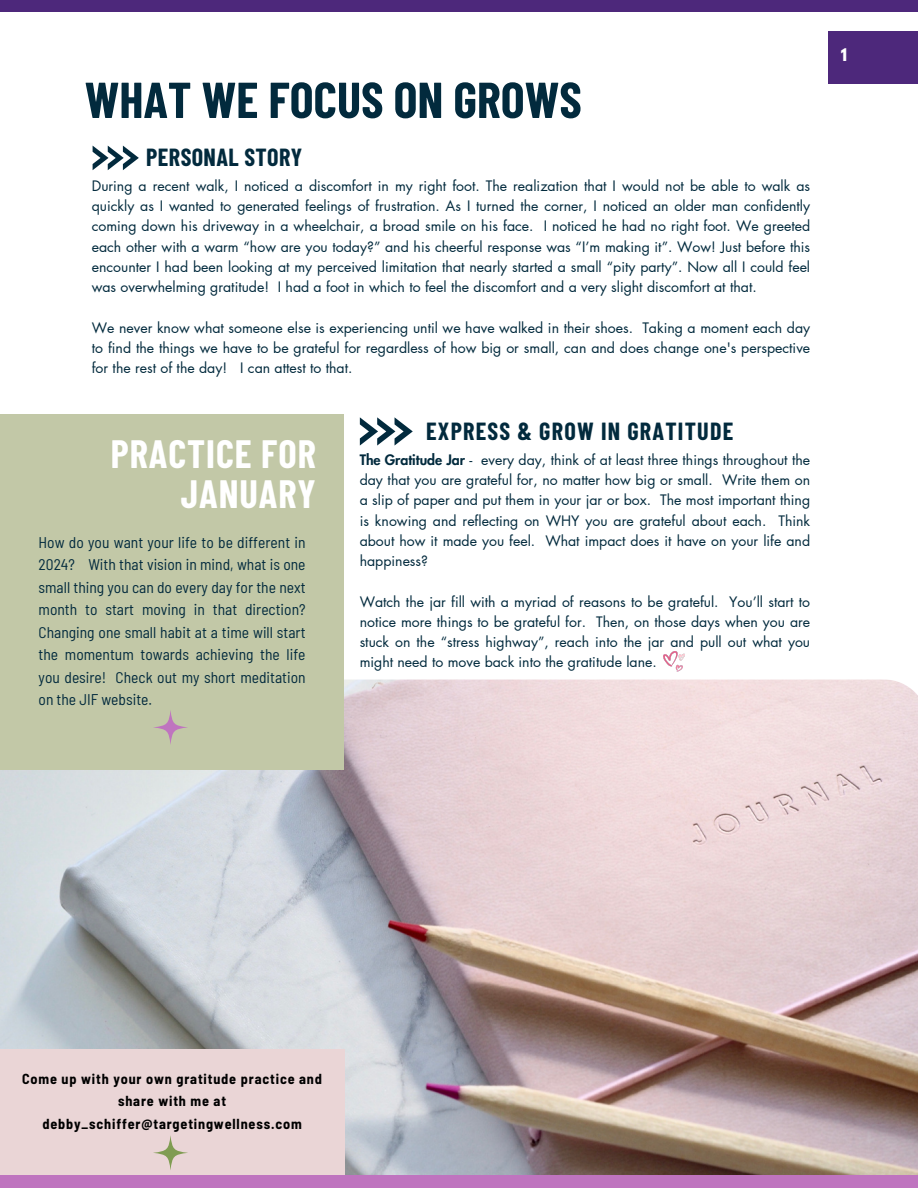
<style>
.page{position:relative;width:918px;height:1188px;background:#fff}
.page>*{position:absolute;margin:0;border:0;box-sizing:border-box;transform-origin:0 0}
.t1{font:700 50.4px "Barlow Condensed";color:#022a3d}
.t2{font:700 38.55px/40.2px "Barlow Condensed";letter-spacing:.025em;color:#fff;text-align:right}
.t3{font:700 24.15px "Barlow Condensed";letter-spacing:.05em;color:#022a3d}
.t4{font:700 24.15px "Barlow Condensed";letter-spacing:.015em;color:#022a3d}
.t5{font:semi-condensed 15.45px/22.5px "Barlow";color:#022a3d;text-align:justify}
.t6{font:700 15.45px "League Spartan";color:#fff}
.t7{font:700 semi-condensed 14.25px/22.5px "Barlow";letter-spacing:.06em;color:#000;text-align:center}
.t8{font:14.1px/20.2px "Futura LT Pro";color:#022a3d;text-align:justify}
.s1{font-weight:800}
</style>
<div class="page">
<img style="left:0;top:680px;width:918px;height:495px">
<div style="left:0;top:414px;width:344px;height:355px;background:#c2c8a7"></div>
<div style="left:0;top:0;width:918px;height:12px;background:#4d287b"></div>
<div style="left:0;top:1175px;width:918px;height:13px;background:#bf74bf"></div>
<svg style="left:93px;top:146px;width:46px;height:24px"></svg>
<svg style="left:360px;top:417px;width:53px;height:28px"></svg>
<div style="left:828px;top:32px;width:90px;height:52px;background:#4d287b"></div>
<div style="left:0;top:1049px;width:344px;height:126px;background:#ead5d6"></div>
<svg style="left:153px;top:1135px;width:35px;height:35px"></svg>
<svg style="left:153px;top:710px;width:35px;height:35px"></svg>
<img style="left:664px;top:652px;width:20px;height:20px">
<p class="t1" style="left:85px;top:68px;width:499px">WHAT WE FOCUS ON GROWS</p>
<p class="t4" style="left:146px;top:142px;width:158px">PERSONAL STORY</p>
<p class="t8" style="left:92px;top:176px;width:720px">During a recent walk, I noticed a discomfort in my right foot. The realization that I would not be able to walk as quickly as I wanted to generated feelings of frustration. As I turned the corner, I noticed an older man confidently coming down his driveway in a wheelchair, a broad smile on his face. I noticed he had no right foot. We greeted each other with a warm “how are you today?” and his cheerful response was “I’m making it”. Wow! Just before this encounter I had been looking at my perceived limitation that nearly started a small “pity party”. Now all I could feel was overwhelming gratitude! I had a foot in which to feel the discomfort and a very slight discomfort at that.</p>
<p class="t8" style="left:92px;top:318px;width:720px">We never know what someone else is experiencing until we have walked in their shoes. Taking a moment each day to find the things we have to be grateful for regardless of how big or small, can and does change one's perspective for the rest of the day! I can attest to that.</p>
<p class="t2" style="left:111px;top:432px;width:206px">PRACTICE FOR<br>JANUARY</p>
<p class="t5" style="left:39px;top:530px;width:269px">How do you want your life to be different in 2024? With that vision in mind, what is one small thing you can do every day for the next month to start moving in that direction?<br>Changing one small habit at a time will start the momentum towards achieving the life you desire! Check out my short meditation on the JIF website.</p>
<p class="t3" style="left:426px;top:415px;width:309px">EXPRESS &amp; GROW IN GRATITUDE</p>
<p class="t8" style="left:360px;top:450px;width:452px"><span class="s1">The Gratitude Jar</span> - every day, think of at least three things throughout the day that you are grateful for, no matter how big or small. Write them on a slip of paper and put them in your jar or box. The most important thing is knowing and reflecting on WHY you are grateful about each. Think about how it made you feel. What impact does it have on your life and happiness?</p>
<p class="t8" style="left:360px;top:592px;width:452px">Watch the jar fill with a myriad of reasons to be grateful. You’ll start to notice more things to be grateful for. Then, on those days when you are stuck on the “stress highway”, reach into the jar and pull out what you might need to move back into the gratitude lane.</p>
<p class="t6" style="left:841px;top:47px;width:8px">1</p>
<p class="t7" style="left:22px;top:1067px;width:301px">Come up with your own gratitude practice and share with me at debby_schiffer@targetingwellness.com</p>
</div>
